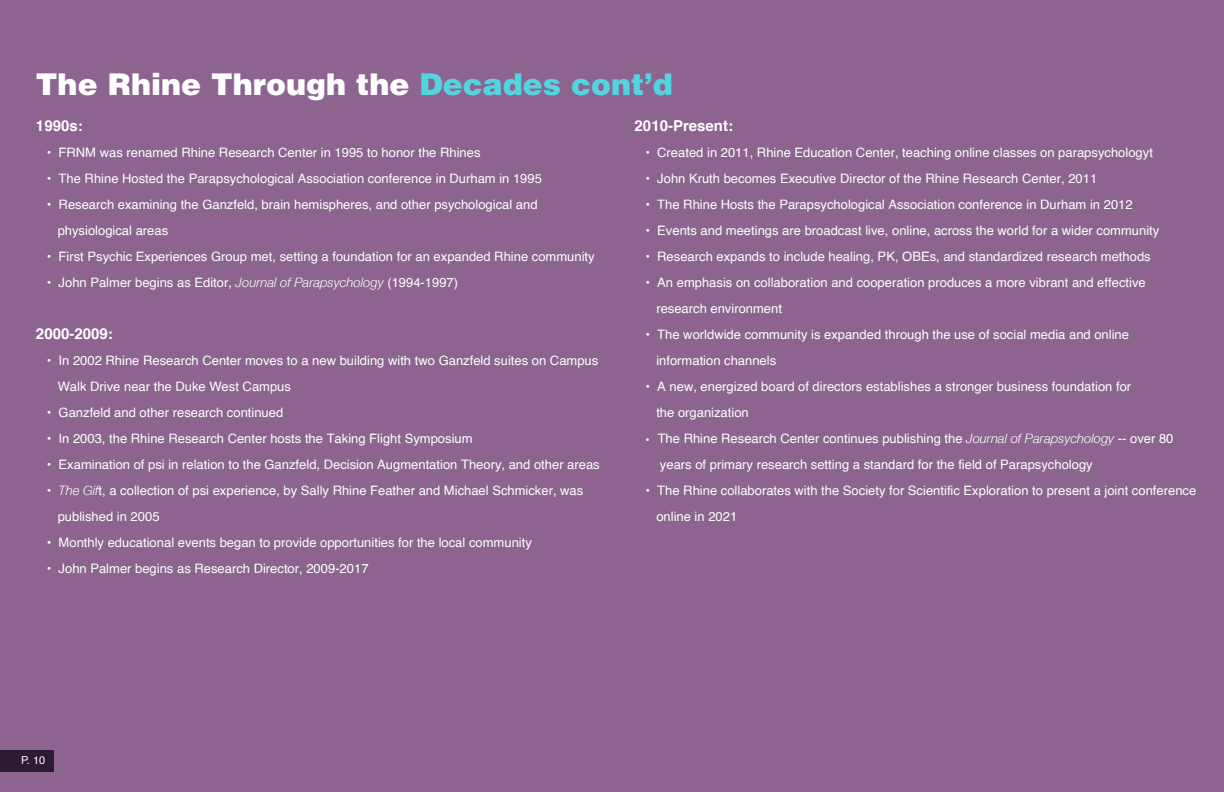
<style>
.page{position:relative;width:1224px;height:792px;background:#8d648f}
.page>*{position:absolute;margin:0;border:0;box-sizing:border-box;transform-origin:0 0}
.t1{font:900 30px "Helvetica LT Std";color:#fff}
.t2{font:700 15px "Helvetica";color:#fff}
.t3{font:13px/26px "Helvetica";color:#fff}
.t4{font:11px "Helvetica";color:#fff}
.s1{color:#52d5df}
.s2{font-family:"Helvetica Neue";font-style:italic}
.s3{font-family:"Myriad Pro"}
</style>
<div class="page">
<div style="left:0;top:750px;width:53px;height:22px;background:#2c1b33"></div>
<h1 class="t1" style="left:36px;top:65px;width:638px">The Rhine Through the <span class="s1">Decades cont’d</span></h1>
<p class="t2" style="left:36px;top:114px;width:48px">1990s:</p>
<p class="t3" style="left:47px;top:140px;width:435px">• FRNM was renamed Rhine Research Center in 1995 to honor the Rhines</p>
<p class="t3" style="left:47px;top:166px;width:497px">• The Rhine Hosted the Parapsychological Association conference in Durham in 1995</p>
<p class="t3" style="left:58px;top:192px;width:481px;text-indent:-11px">• Research examining the Ganzfeld, brain hemispheres, and other psychological and physiological areas</p>
<p class="t3" style="left:47px;top:244px;width:549px">• First Psychic Experiences Group met, setting a foundation for an expanded Rhine community</p>
<p class="t3" style="left:47px;top:270px;width:413px">• John Palmer begins as Editor, <span class="s2">Journal of Parapsychology</span> (1994-1997)</p>
<p class="t2" style="left:36px;top:322px;width:78px">2000-2009:</p>
<p class="t3" style="left:58px;top:348px;width:542px;text-indent:-11px">• In 2002 Rhine Research Center moves to a new building with two Ganzfeld suites on Campus<br>Walk Drive near the Duke West Campus</p>
<p class="t3" style="left:47px;top:400px;width:238px">• Ganzfeld and other research continued</p>
<p class="t3" style="left:47px;top:426px;width:427px">• In 2003, the Rhine Research Center hosts the Taking Flight Symposium</p>
<p class="t3" style="left:47px;top:452px;width:554px">• Examination of psi in relation to the Ganzfeld, Decision Augmentation Theory, and other areas</p>
<p class="t3" style="left:58px;top:478px;width:527px;text-indent:-11px">• <span class="s2">The Gif</span>t, a collection of psi experience, by Sally Rhine Feather and Michael Schmicker, was published in 2005</p>
<p class="t3" style="left:47px;top:530px;width:487px">• Monthly educational events began to provide opportunities for the local community</p>
<p class="t3" style="left:47px;top:556px;width:323px">• John Palmer begins as Research Director, 2009-2017</p>
<p class="t2" style="left:635px;top:114px;width:100px">2010-Present:</p>
<p class="t3" style="left:645px;top:140px;width:509px">• Created in 2011, Rhine Education Center, teaching online classes on parapsychologyt</p>
<p class="t3" style="left:645px;top:166px;width:453px">• John Kruth becomes Executive Director of the Rhine Research Center, 2011</p>
<p class="t3" style="left:645px;top:192px;width:489px">• The Rhine Hosts the Parapsychological Association conference in Durham in 2012</p>
<p class="t3" style="left:645px;top:218px;width:515px">• Events and meetings are broadcast live, online, across the world for a wider community</p>
<p class="t3" style="left:645px;top:244px;width:507px">• Research expands to include healing, PK, OBEs, and standardized research methods</p>
<p class="t3" style="left:656px;top:270px;width:491px;text-indent:-11px">• An emphasis on collaboration and cooperation produces a more vibrant and effective research environment</p>
<p class="t3" style="left:656px;top:322px;width:474px;text-indent:-11px">• The worldwide community is expanded through the use of social media and online information channels</p>
<p class="t3" style="left:656px;top:374px;width:476px;text-indent:-11px">• A new, energized board of directors establishes a stronger business foundation for the organization</p>
<p class="t3" style="left:660px;top:426px;width:515px;text-indent:-14px"><span class="s3">•</span> The Rhine Research Center continues publishing the <span class="s2">Journal of Parapsychology</span> -- over 80 years of primary research setting a standard for the field of Parapsychology</p>
<p class="t3" style="left:656px;top:478px;width:541px;text-indent:-11px">• The Rhine collaborates with the Society for Scientific Exploration to present a joint conference online in 2021</p>
<p class="t4" style="left:21px;top:752px;width:26px">P. 10</p>
</div>
